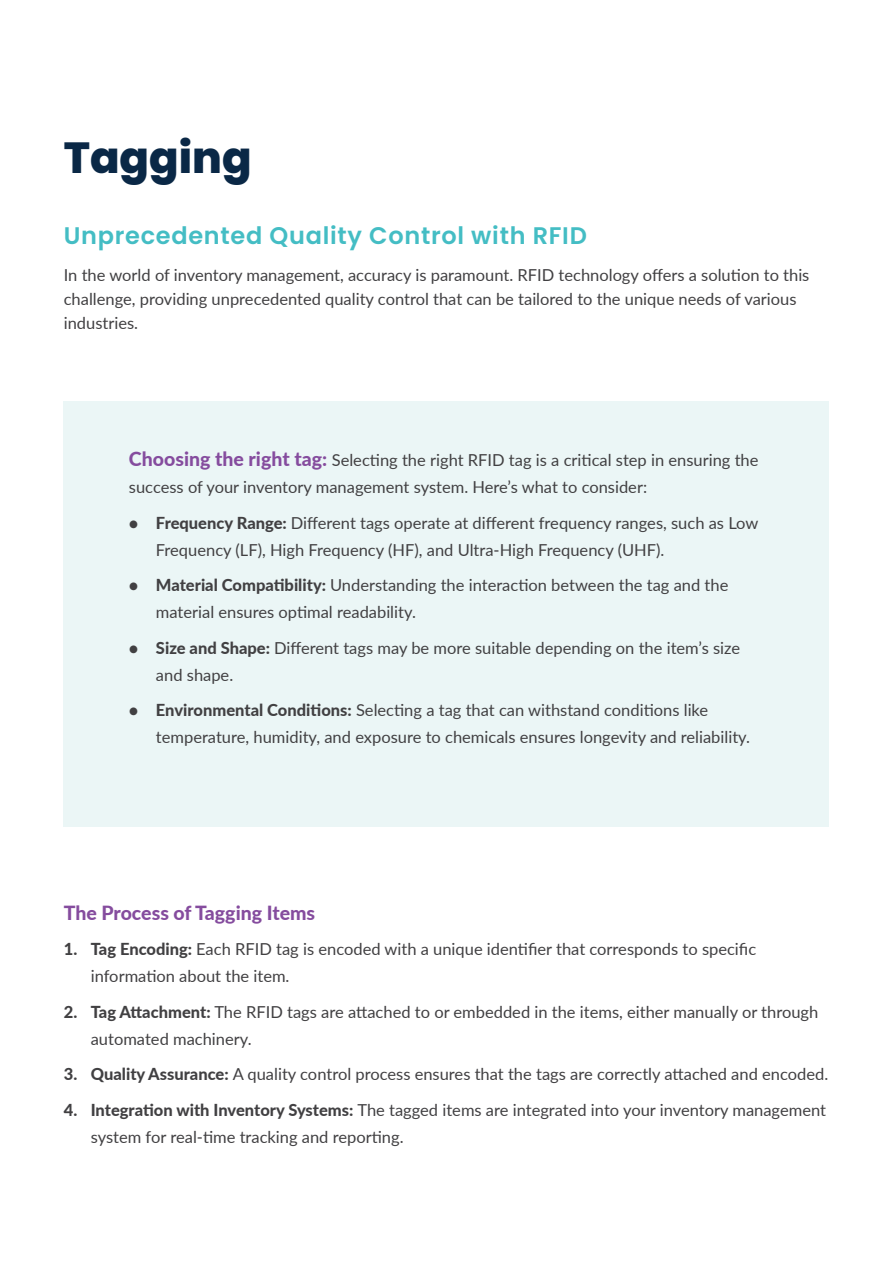
<style>
.page{position:relative;width:893px;height:1263px;background:#fff}
.page>*{position:absolute;margin:0;border:0;box-sizing:border-box;transform-origin:0 0}
.t1{font:800 43.5px "Poppins";color:#0a2846}
.t2{font:600 24px "Poppins";letter-spacing:.03em;color:#44bdc4}
.t3{font:800 19.5px "Lato";color:#854c9e}
.t4{font:16.5px/27px "Lato";color:#414042}
.s1{font-weight:800;font-size:19.5px;color:#854c9e}
.s2{font-weight:800}
</style>
<div class="page">
<div style="left:64px;top:402px;width:765px;height:425px;background:#ebf6f6"></div>
<h1 class="t1" style="left:64px;top:133px;width:189px">Tagging</h1>
<h2 class="t2" style="left:64px;top:222px;width:525px">Unprecedented Quality Control with RFID</h2>
<p class="t4" style="left:64px;top:262px;width:747px;line-height:24px">In the world of inventory management, accuracy is paramount. RFID technology offers a solution to this challenge, providing unprecedented quality control that can be tailored to the unique needs of various industries.</p>
<p class="t4" style="left:129px;top:446px;width:631px"><span class="s1">Choosing the right tag:</span> Selecting the right RFID tag is a critical step in ensuring the success of your inventory management system. Here’s what to consider:</p>
<p class="t4" style="left:156px;top:508px;width:604px;text-indent:-27px"><span class="s2">• Frequency Range:</span> Different tags operate at different frequency ranges, such as Low<br>Frequency (LF), High Frequency (HF), and Ultra-High Frequency (UHF).</p>
<p class="t4" style="left:156px;top:571px;width:574px;text-indent:-27px"><span class="s2">• Material Compatibility:</span> Understanding the interaction between the tag and the material ensures optimal readability.</p>
<p class="t4" style="left:156px;top:633px;width:586px;text-indent:-27px"><span class="s2">• Size and Shape:</span> Different tags may be more suitable depending on the item’s size and shape.</p>
<p class="t4" style="left:156px;top:696px;width:596px;text-indent:-27px"><span class="s2">• Environmental Conditions:</span> Selecting a tag that can withstand conditions like temperature, humidity, and exposure to chemicals ensures longevity and reliability.</p>
<p class="t3" style="left:64px;top:898px;width:253px">The Process of Tagging Items</p>
<p class="t4" style="left:91px;top:935px;width:667px;text-indent:-27px"><span class="s2">1. Tag Encoding:</span> Each RFID tag is encoded with a unique identifier that corresponds to specific information about the item.</p>
<p class="t4" style="left:91px;top:997px;width:729px;text-indent:-27px"><span class="s2">2. Tag Attachment:</span> The RFID tags are attached to or embedded in the items, either manually or through automated machinery.</p>
<p class="t4" style="left:64px;top:1060px;width:766px"><span class="s2">3. Quality Assurance:</span> A quality control process ensures that the tags are correctly attached and encoded.</p>
<p class="t4" style="left:91px;top:1095px;width:737px;text-indent:-27px"><span class="s2">4. Integration with Inventory Systems:</span> The tagged items are integrated into your inventory management system for real-time tracking and reporting.</p>
</div>
